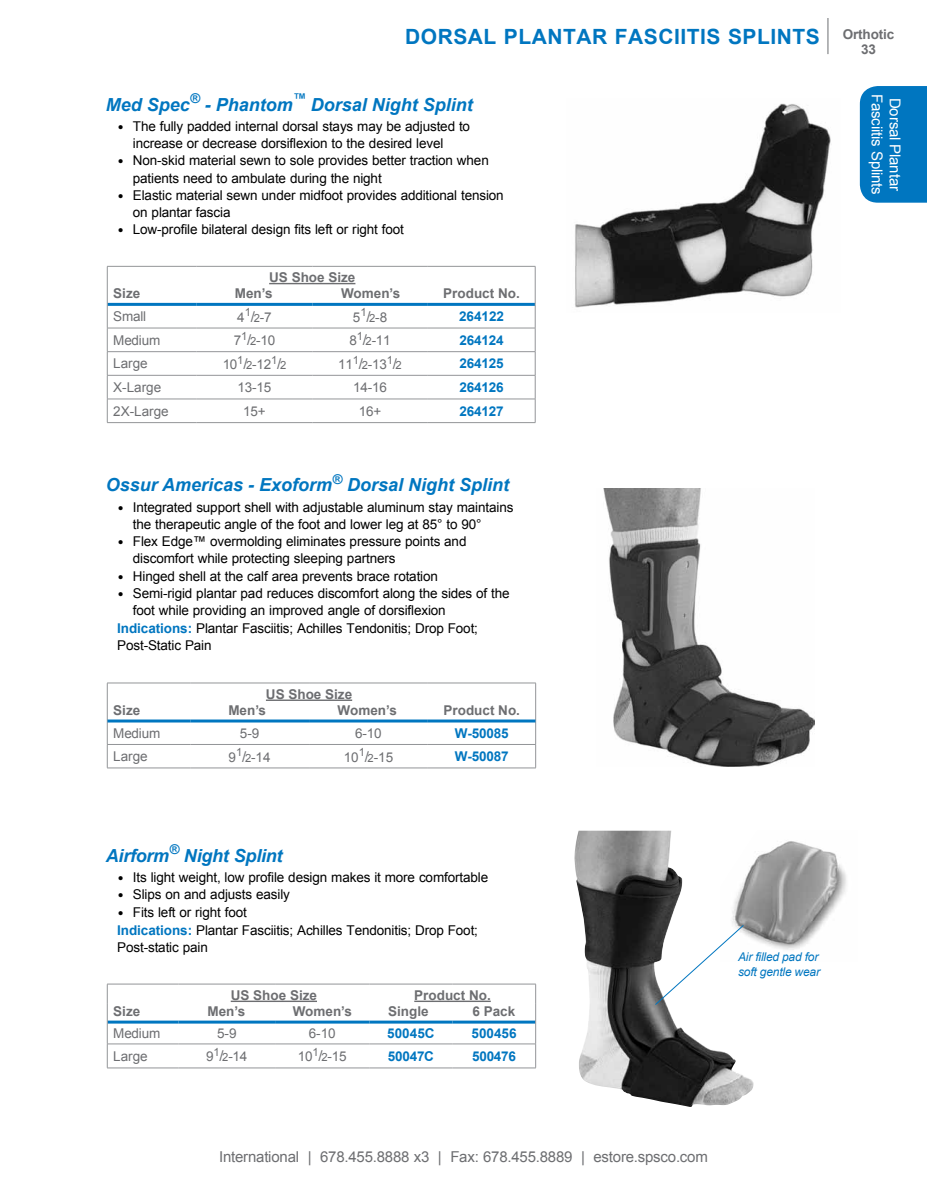
<style>
.page{position:relative;width:927px;height:1197px;background:#fff}
.page>*{position:absolute;margin:0;border:0;box-sizing:border-box;transform-origin:0 0}
.t1{font:700 21px "Arial";letter-spacing:.025em;color:#0076c0}
.t2{font:italic 700 18px "Arial";color:#0076c0}
.t3{font:15px "Arial";letter-spacing:-.015em;color:#6d6e71}
.t4{font:15px "Arial";letter-spacing:-.01em;color:#fff}
.t5{font:13.5px/17.2px "Arial";letter-spacing:-.01em;color:#000}
.t6{font:13.5px "Arial";letter-spacing:-.015em;color:#6d6e71}
.t7{font:700 13.5px/16.2px "Arial";color:#6d6e71}
.t8{font:700 13.5px "Arial";letter-spacing:-.015em;color:#0076c0}
.t9{font:italic 12px/14.4px "Arial";letter-spacing:-.015em;color:#0076c0}
.s1{font-size:15px}
.s2{font-size:11.25px}
.s3{font-weight:700;color:#0076c0}
</style>
<div class="page">
<div style="left:860px;top:86px;width:67px;height:117px;background:#0076c0"></div>
<hr style="left:828px;top:18px;width:1px;height:36px;background:#6d6e71">
<img style="left:574px;top:831px;width:180px;height:276px">
<svg style="left:655px;top:831px;width:192px;height:174px"></svg>
<svg style="left:108px;top:267px;width:427px;height:36px"></svg>
<hr style="left:107px;top:303px;width:90px;height:3px;background:#0076c0">
<hr style="left:197px;top:303px;width:115px;height:3px;background:#0076c0">
<hr style="left:312px;top:303px;width:116px;height:3px;background:#0076c0">
<hr style="left:428px;top:303px;width:107px;height:3px;background:#0076c0">
<hr style="left:107px;top:266px;width:90px;height:1px;background:#939598">
<hr style="left:107px;top:267px;width:1px;height:37px;background:#939598">
<hr style="left:197px;top:266px;width:115px;height:1px;background:#939598">
<hr style="left:312px;top:266px;width:116px;height:1px;background:#939598">
<hr style="left:428px;top:266px;width:107px;height:1px;background:#939598">
<hr style="left:535px;top:267px;width:1px;height:37px;background:#939598">
<svg style="left:107px;top:304px;width:429px;height:118px"></svg>
<hr style="left:107px;top:422px;width:90px;height:1px;background:#939598">
<hr style="left:197px;top:422px;width:115px;height:1px;background:#939598">
<hr style="left:312px;top:422px;width:116px;height:1px;background:#939598">
<hr style="left:428px;top:422px;width:107px;height:1px;background:#939598">
<hr style="left:269px;top:283px;width:86px;height:1px;background:#6d6e71">
<img style="left:575px;top:103px;width:256px;height:205px">
<svg style="left:107px;top:683px;width:429px;height:85px"></svg>
<hr style="left:107px;top:768px;width:83px;height:1px;background:#939598">
<hr style="left:190px;top:768px;width:119px;height:1px;background:#939598">
<hr style="left:309px;top:768px;width:119px;height:1px;background:#939598">
<hr style="left:428px;top:768px;width:108px;height:1px;background:#939598">
<hr style="left:107px;top:720px;width:83px;height:3px;background:#0076c0">
<hr style="left:190px;top:720px;width:119px;height:3px;background:#0076c0">
<hr style="left:309px;top:720px;width:119px;height:3px;background:#0076c0">
<hr style="left:428px;top:720px;width:107px;height:3px;background:#0076c0">
<hr style="left:266px;top:700px;width:86px;height:1px;background:#6d6e71">
<img style="left:603px;top:488px;width:212px;height:279px">
<svg style="left:107px;top:984px;width:429px;height:84px"></svg>
<hr style="left:107px;top:1068px;width:71px;height:1px;background:#939598">
<hr style="left:178px;top:1068px;width:97px;height:1px;background:#939598">
<hr style="left:275px;top:1068px;width:94px;height:1px;background:#939598">
<hr style="left:369px;top:1068px;width:84px;height:1px;background:#939598">
<hr style="left:453px;top:1068px;width:83px;height:1px;background:#939598">
<hr style="left:231px;top:1001px;width:86px;height:1px;background:#6d6e71">
<hr style="left:414px;top:1001px;width:77px;height:1px;background:#6d6e71">
<h1 class="t1" style="left:405px;top:23px;width:416px">DORSAL PLANTAR FASCIITIS SPLINTS</h1>
<h2 class="t2" style="left:106px;top:92px;width:369px">Med Spec<sup>®</sup> - Phantom<sup>™</sup> Dorsal Night Splint</h2>
<p class="t5" style="left:133px;top:118px;width:372px">The fully padded internal dorsal stays may be adjusted to increase or decrease dorsiflexion to the desired level<br>Non-skid material sewn to sole provides better traction when patients need to ambulate during the night<br>Elastic material sewn under midfoot provides additional tension on plantar fascia<br>Low-profile bilateral design fits left or right foot</p>
<p class="t7" style="left:113px;top:286px;width:29px">Size</p>
<p class="t7" style="left:235px;top:270px;width:122px;text-indent:34px">US Shoe Size<br>Men’s</p>
<p class="t7" style="left:341px;top:286px;width:61px">Women’s</p>
<p class="t7" style="left:443px;top:286px;width:78px">Product No.</p>
<p class="t6" style="left:113px;top:308px;width:34px">Small</p>
<p class="t6" style="left:237px;top:308px;width:36px">4<sup>1</sup><span class="s1">/</span><span class="s2">2</span>-7</p>
<p class="t6" style="left:353px;top:308px;width:36px">5<sup>1</sup><span class="s1">/</span><span class="s2">2</span>-8</p>
<p class="t8" style="left:459px;top:307px;width:47px">264122</p>
<p class="t6" style="left:113px;top:331px;width:48px">Medium</p>
<p class="t6" style="left:234px;top:332px;width:43px">7<sup>1</sup><span class="s1">/</span><span class="s2">2</span>-10</p>
<p class="t6" style="left:349px;top:332px;width:43px">8<sup>1</sup><span class="s1">/</span><span class="s2">2</span>-11</p>
<p class="t8" style="left:460px;top:331px;width:46px">264124</p>
<p class="t6" style="left:113px;top:355px;width:36px">Large</p>
<p class="t6" style="left:223px;top:355px;width:65px">10<sup>1</sup><span class="s1">/</span><span class="s2">2</span>-12<sup>1</sup><span class="s1">/</span><span class="s2">2</span></p>
<p class="t6" style="left:338px;top:355px;width:65px">11<sup>1</sup><span class="s1">/</span><span class="s2">2</span>-13<sup>1</sup><span class="s1">/</span><span class="s2">2</span></p>
<p class="t8" style="left:460px;top:355px;width:46px">264125</p>
<p class="t6" style="left:113px;top:378px;width:50px">X-Large</p>
<p class="t6" style="left:238px;top:378px;width:35px">13-15</p>
<p class="t6" style="left:353px;top:378px;width:35px">14-16</p>
<p class="t8" style="left:460px;top:378px;width:46px">264126</p>
<p class="t6" style="left:113px;top:402px;width:57px">2X-Large</p>
<p class="t6" style="left:243px;top:402px;width:24px">15+</p>
<p class="t6" style="left:359px;top:402px;width:24px">16+</p>
<p class="t8" style="left:460px;top:402px;width:46px">264127</p>
<h2 class="t2" style="left:106px;top:473px;width:405px">Ossur Americas - Exoform<sup>®</sup> Dorsal Night Splint</h2>
<p class="t5" style="left:133px;top:498px;width:382px">Integrated support shell with adjustable aluminum stay maintains</p>
<p class="t5" style="left:133px;top:516px;width:350px">the therapeutic angle of the foot and lower leg at 85° to 90°</p>
<p class="t5" style="left:133px;top:533px;width:335px">Flex Edge™ overmolding eliminates pressure points and</p>
<p class="t5" style="left:133px;top:550px;width:264px">discomfort while protecting sleeping partners</p>
<p class="t5" style="left:133px;top:567px;width:307px">Hinged shell at the calf area prevents brace rotation</p>
<p class="t5" style="left:133px;top:585px;width:378px">Semi-rigid plantar pad reduces discomfort along the sides of the</p>
<p class="t5" style="left:133px;top:602px;width:314px">foot while providing an improved angle of dorsiflexion</p>
<p class="t5" style="left:117px;top:620px;width:362px"><span class="s3">Indications:</span> Plantar Fasciitis; Achilles Tendonitis; Drop Foot;</p>
<p class="t5" style="left:117px;top:637px;width:96px">Post-Static Pain</p>
<p class="t7" style="left:113px;top:703px;width:29px">Size</p>
<p class="t7" style="left:228px;top:686px;width:125px;text-indent:38px">US Shoe Size<br>Men’s</p>
<p class="t7" style="left:338px;top:703px;width:61px">Women’s</p>
<p class="t7" style="left:444px;top:703px;width:78px">Product No.</p>
<p class="t6" style="left:113px;top:724px;width:48px">Medium</p>
<p class="t6" style="left:240px;top:724px;width:21px">5-9</p>
<p class="t6" style="left:355px;top:724px;width:28px">6-10</p>
<p class="t8" style="left:455px;top:724px;width:55px">W-50085</p>
<p class="t6" style="left:113px;top:748px;width:36px">Large</p>
<p class="t6" style="left:229px;top:748px;width:44px">9<sup>1</sup><span class="s1">/</span><span class="s2">2</span>-14</p>
<p class="t6" style="left:344px;top:748px;width:51px">10<sup>1</sup><span class="s1">/</span><span class="s2">2</span>-15</p>
<p class="t8" style="left:455px;top:747px;width:55px">W-50087</p>
<p class="t7" style="left:843px;top:26px;width:53px">Orthotic</p>
<p class="t7" style="left:861px;top:42px;width:16px">33</p>
<p class="t4" style="left:887px;top:94px;width:102px;rotate:90deg">Fasciitis Splints</p>
<p class="t4" style="left:905px;top:98px;width:95px;rotate:90deg">Dorsal Plantar</p>
<h2 class="t2" style="left:106px;top:843px;width:178px">Airform<sup>®</sup> Night Splint</h2>
<p class="t5" style="left:133px;top:869px;width:357px">Its light weight, low profile design makes it more comfortable</p>
<p class="t5" style="left:133px;top:886px;width:159px">Slips on and adjusts easily</p>
<p class="t5" style="left:133px;top:903px;width:116px">Fits left or right foot</p>
<p class="t5" style="left:117px;top:921px;width:362px"><span class="s3">Indications:</span> Plantar Fasciitis; Achilles Tendonitis; Drop Foot;</p>
<p class="t5" style="left:117px;top:939px;width:92px">Post-static pain</p>
<p class="t7" style="left:113px;top:1004px;width:29px">Size</p>
<p class="t7" style="left:208px;top:987px;width:111px;text-indent:23px">US Shoe Size<br>Men’s</p>
<p class="t7" style="left:293px;top:1004px;width:61px">Women’s</p>
<p class="t7" style="left:388px;top:987px;width:104px;text-indent:26px">Product No.<br>Single</p>
<p class="t7" style="left:472px;top:1004px;width:44px">6 Pack</p>
<p class="t6" style="left:113px;top:1024px;width:48px">Medium</p>
<p class="t6" style="left:217px;top:1024px;width:21px">5-9</p>
<p class="t6" style="left:309px;top:1024px;width:29px">6-10</p>
<p class="t8" style="left:387px;top:1024px;width:49px">50045C</p>
<p class="t8" style="left:472px;top:1024px;width:47px">500456</p>
<p class="t6" style="left:113px;top:1047px;width:36px">Large</p>
<p class="t6" style="left:206px;top:1048px;width:43px">9<sup>1</sup><span class="s1">/</span><span class="s2">2</span>-14</p>
<p class="t6" style="left:298px;top:1048px;width:50px">10<sup>1</sup><span class="s1">/</span><span class="s2">2</span>-15</p>
<p class="t8" style="left:388px;top:1047px;width:48px">50047C</p>
<p class="t8" style="left:472px;top:1047px;width:46px">500476</p>
<p class="t9" style="left:738px;top:950px;width:84px">Air filled pad for soft gentle wear</p>
<p class="t3" style="left:219px;top:1147px;width:490px">International | 678.455.8888 x3 | Fax: 678.455.8889 | estore.spsco.com</p>
</div>
